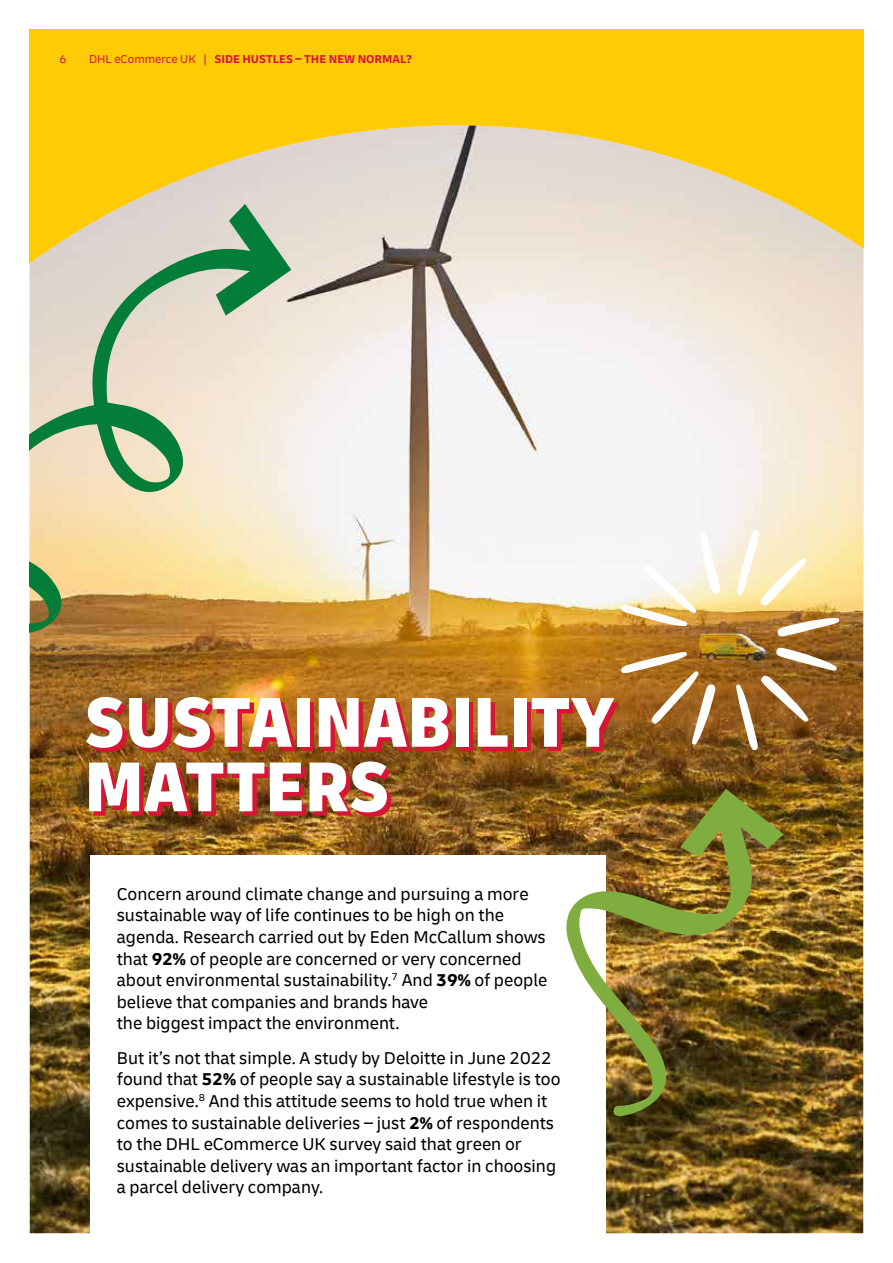
<style>
.page{position:relative;width:893px;height:1263px;background:#fff}
.page>*{position:absolute;margin:0;border:0;box-sizing:border-box;transform-origin:0 0}
.t1{font:900 condensed 73.8px/64.5px "Delivery App";color:#fff}
.t2{font:18px/21.6px "Delivery App";color:#000}
.t3{font:700 12px "Delivery App";color:#d71635}
.t4{font:12px "Delivery App";color:#d71635}
.s1{font-weight:700}
</style>
<div class="page">
<div style="left:30px;top:30px;width:833px;height:1203px;background:#ffcb05"></div>
<img style="left:30px;top:125px;width:833px;height:1108px">
<div style="left:91px;top:855px;width:515px;height:382px;background:#fff"></div>
<svg style="left:777px;top:618px;width:62px;height:18px"></svg>
<svg style="left:620px;top:532px;width:100px;height:94px;background:#f3e8d3"></svg>
<svg style="left:738px;top:529px;width:69px;height:77px;background:#fbedc4"></svg>
<svg style="left:621px;top:652px;width:94px;height:93px;background:#ac7b41"></svg>
<svg style="left:736px;top:648px;width:101px;height:102px;background:#9c713d"></svg>
<img style="left:564px;top:813px;width:188px;height:303px">
<img style="left:680px;top:789px;width:104px;height:68px">
<svg style="left:30px;top:248px;width:232px;height:488px;background:#c8b689"></svg>
<svg style="left:216px;top:204px;width:75px;height:112px;background:#7eb08c"></svg>
<p class="t4" style="left:60px;top:52px;width:9px">6</p>
<p class="t4" style="left:89px;top:52px;width:119px">DHL eCommerce UK |</p>
<p class="t4" style="left:114px;top:52px;width:63px">Parcel UK |</p>
<p class="t3" style="left:184px;top:52px;width:199px">SIDE HUSTLES – THE NEW NORMAL?</p>
<p class="t3" style="left:214px;top:52px;width:199px">SIDE HUSTLES – THE NEW NORMAL?</p>
<h1 class="t1" style="left:85px;top:691px;width:531px">SUSTAINABILITY<br>MATTERS</h1>
<p class="t2" style="left:117px;top:883px;width:432px">Concern around climate change and pursuing a more sustainable way of life continues to be high on the agenda. Research carried out by Eden McCallum shows that <span class="s1">92%</span> of people are concerned or very concerned about environmental sustainability.<sup>7</sup> And <span class="s1">39%</span> of people believe that companies and brands have<br>the biggest impact the environment.</p>
<p class="t2" style="left:117px;top:1047px;width:445px">But it’s not that simple. A study by Deloitte in June 2022 found that <span class="s1">52%</span> of people say a sustainable lifestyle is too expensive.<sup>8</sup> And this attitude seems to hold true when it comes to sustainable deliveries – just <span class="s1">2%</span> of respondents to the DHL eCommerce UK survey said that green or sustainable delivery was an important factor in choosing a parcel delivery company.</p>
</div>
